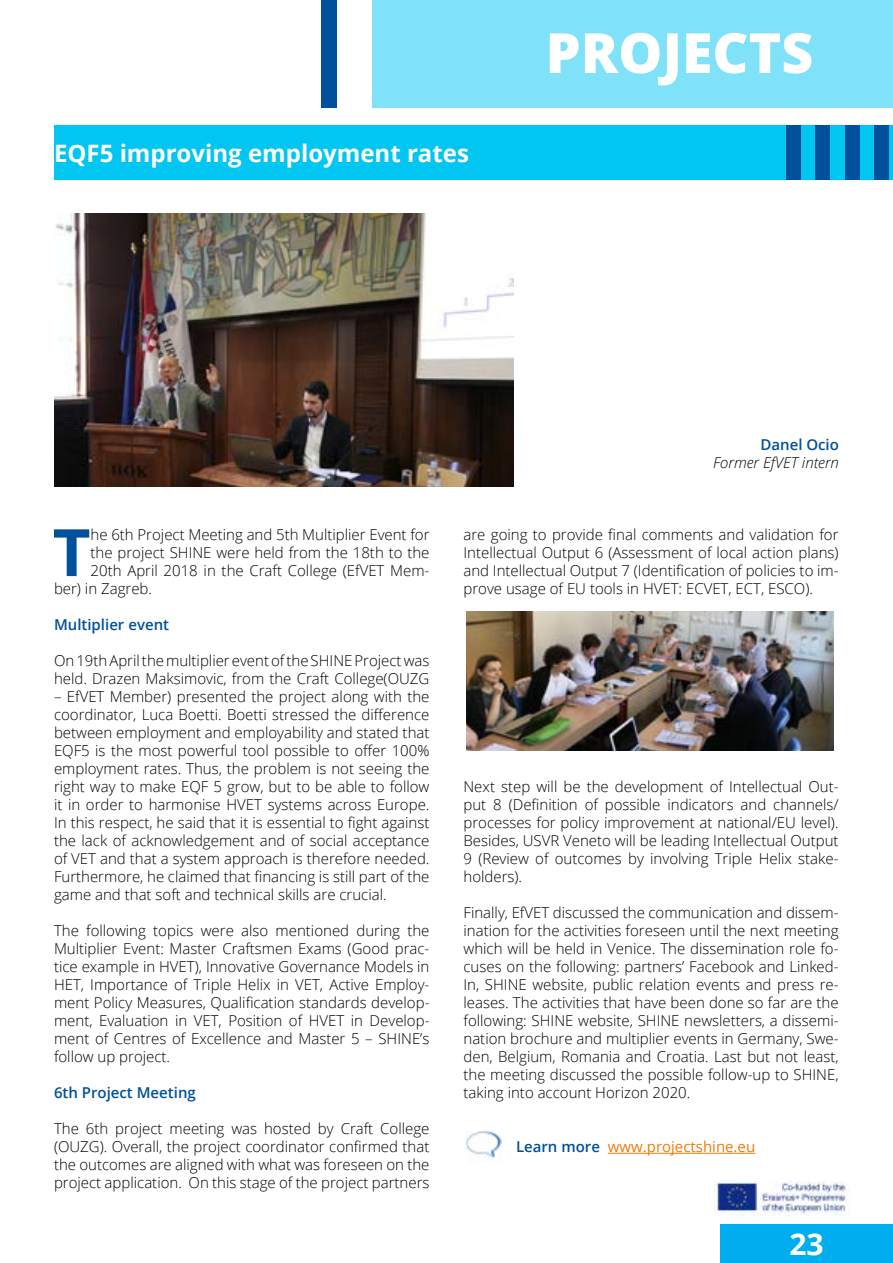
<style>
.page{position:relative;width:893px;height:1263px;background:#fff}
.page>*{position:absolute;margin:0;border:0;box-sizing:border-box;transform-origin:0 0}
.t1{font:700 65.4px "Open Sans";color:#00509b}
.t2{font:800 55.5px "Open Sans";color:#fff}
.t3{font:700 30px "Open Sans";color:#fff}
.t4{font:700 24px "Open Sans";color:#fff}
.t5{font:300 15px/18px "Open Sans";color:#000;text-align:justify}
.t6{font:600 15px "Open Sans";color:#00509b}
.t7{font:15px "Open Sans";color:#ee7b08}
.t8{font:italic 300 15px "Open Sans";color:#000}
.s1{font-weight:600;color:#00509b}
</style>
<div class="page">
<div style="left:720px;top:1224px;width:173px;height:39px;background:#00aeef"></div>
<div style="left:372px;top:0;width:521px;height:108px;background:#80e2f8"></div>
<div style="left:322px;top:0;width:15px;height:108px;background:#00509b"></div>
<div style="left:54px;top:126px;width:839px;height:54px;background:#00c6f1"></div>
<div style="left:874px;top:126px;width:14px;height:54px;background:#00509b"></div>
<div style="left:845px;top:126px;width:14px;height:54px;background:#00509b"></div>
<div style="left:815px;top:126px;width:15px;height:54px;background:#00509b"></div>
<div style="left:786px;top:126px;width:15px;height:54px;background:#00509b"></div>
<hr style="left:608px;top:1153px;width:147px;height:1px;background:#ee7b08">
<img style="left:714px;top:1181px;width:134px;height:35px">
<img style="left:54px;top:213px;width:459px;height:273px">
<img style="left:467px;top:611px;width:367px;height:139px">
<img style="left:466px;top:1130px;width:36px;height:28px">
<h3 class="t4" style="left:54px;top:136px;width:416px">EQF5 improving employment rates</h3>
<h2 class="t2" style="left:546px;top:11px;width:269px">PROJECTS</h2>
<p class="t6" style="left:760px;top:434px;width:80px">Danel Ocio</p>
<p class="t8" style="left:713px;top:452px;width:127px">Former EfVET intern</p>
<h1 class="t1" style="left:53px;top:506px;width:39px">T</h1>
<p class="t5" style="left:91px;top:525px;width:340px">he 6th Project Meeting and 5th Multiplier Event for</p>
<p class="t5" style="left:91px;top:543px;width:340px">the project SHINE were held from the 18th to the</p>
<p class="t5" style="left:91px;top:561px;width:340px">20th April 2018 in the Craft College (EfVET Mem-</p>
<p class="t5" style="left:54px;top:579px;width:100px">ber) in Zagreb.</p>
<p class="t6" style="left:54px;top:614px;width:117px">Multiplier event</p>
<p class="t5" style="left:54px;top:651px;width:377px">On 19th April the multiplier event of the SHINE Project was held. Drazen Maksimovic, from the Craft College(OUZG</p>
<p class="t5" style="left:54px;top:687px;width:377px">– EfVET Member) presented the project along with the coordinator, Luca Boetti. Boetti stressed the difference between employment and employability and stated that EQF5 is the most powerful tool possible to offer 100% employment rates. Thus, the problem is not seeing the right way to make EQF 5 grow, but to be able to follow it in order to harmonise HVET systems across Europe.<br>In this respect, he said that it is essential to fight against the lack of acknowledgement and of social acceptance of VET and that a system approach is therefore needed.<br>Furthermore, he claimed that financing is still part of the game and that soft and technical skills are crucial.</p>
<p class="t5" style="left:54px;top:921px;width:377px">The following topics were also mentioned during the Multiplier Event: Master Craftsmen Exams (Good prac&shy;tice example in HVET), Innovative Governance Models in HET, Importance of Triple Helix in VET, Active Employ&shy;ment Policy Measures, Qualification standards develop&shy;ment, Evaluation in VET, Position of HVET in Develop&shy;ment of Centres of Excellence and Master 5 – SHINE’s follow up project.</p>
<p class="t6" style="left:54px;top:1082px;width:143px">6th Project Meeting</p>
<p class="t5" style="left:54px;top:1119px;width:377px">The 6th project meeting was hosted by Craft College (OUZG). Overall, the project coordinator confirmed that the outcomes are aligned with what was foreseen on the project application. On this stage of the project partners</p>
<p class="t5" style="left:463px;top:525px;width:377px">are going to provide final comments and validation for Intellectual Output 6 (Assessment of local action plans) and Intellectual Output 7 (Identification of policies to im&shy;prove usage of EU tools in HVET: ECVET, ECT, ESCO).</p>
<p class="t5" style="left:463px;top:777px;width:377px">Next step will be the development of Intellectual Out&shy;put 8 (Definition of possible indicators and channels/ processes for policy improvement at national/EU level).<br>Besides, USVR Veneto will be leading Intellectual Output 9 (Review of outcomes by involving Triple Helix stake&shy;holders).</p>
<p class="t5" style="left:463px;top:903px;width:377px">Finally, EfVET discussed the communication and dissem&shy;ination for the activities foreseen until the next meeting which will be held in Venice. The dissemination role fo&shy;cuses on the following: partners’ Facebook and Linked-In, SHINE website, public relation events and press re&shy;leases. The activities that have been done so far are the following: SHINE website, SHINE newsletters, a dissemi&shy;nation brochure and multiplier events in Germany, Swe&shy;den, Belgium, Romania and Croatia. Last but not least, the meeting discussed the possible follow-up to SHINE, taking into account Horizon 2020.</p>
<p class="t7" style="left:516px;top:1136px;width:241px"><span class="s1">Learn more</span> www.projectshine.eu</p>
<h3 class="t3" style="left:789px;top:1223px;width:36px">23</h3>
</div>
